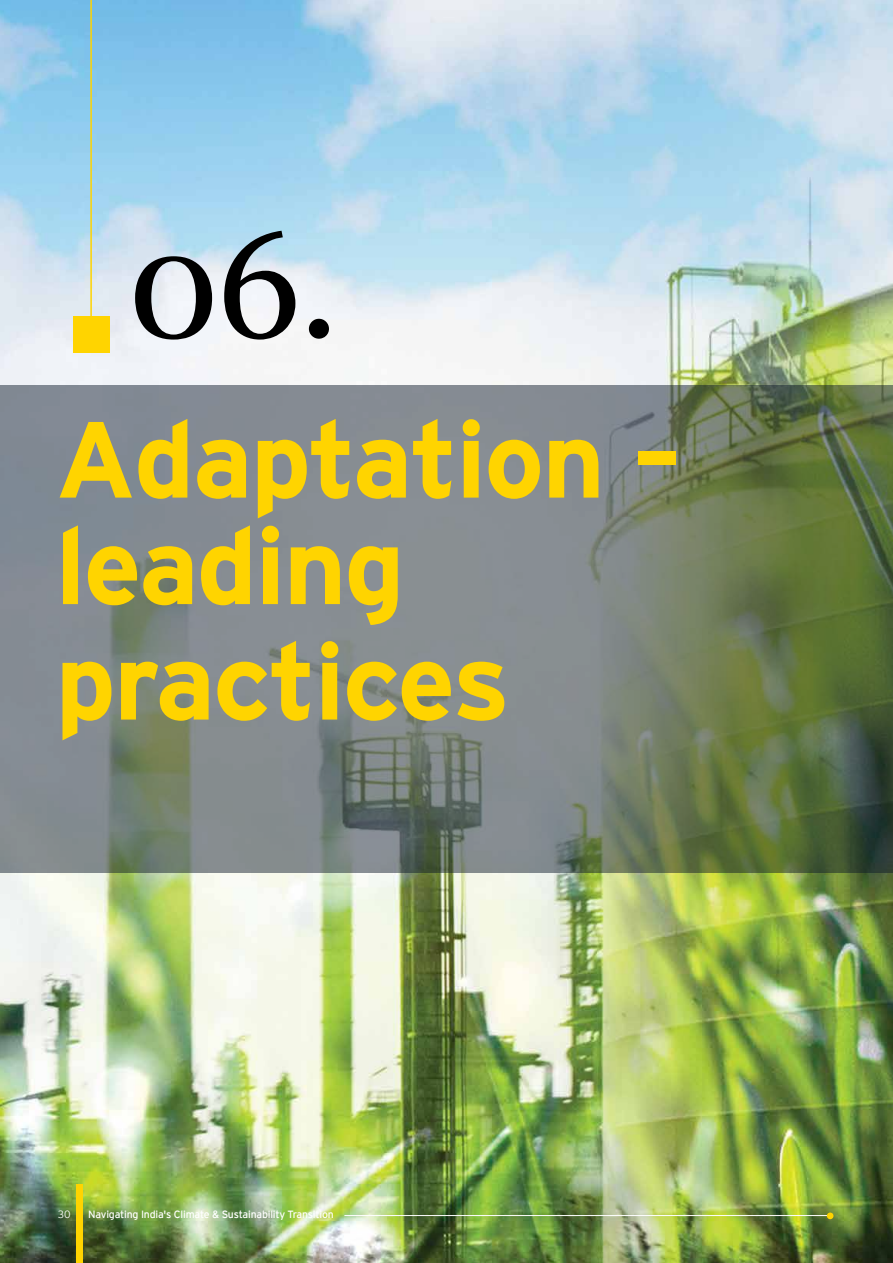
<style>
.page{position:relative;width:893px;height:1263px;background:#fff}
.page>*{position:absolute;margin:0;border:0;box-sizing:border-box;transform-origin:0 0}
.t1{font:150px "Georgia";color:#000}
.t2{font:700 108px/106.5px "EY Interstate";letter-spacing:-.02em;color:#ffd400}
.t3{font:10.5px "EY Interstate";letter-spacing:-.02em;color:#fff}
.t4{font:300 10.5px "EY Interstate";color:#fff}
</style>
<div class="page">
<img style="left:0;top:0;width:893px;height:1263px">
<hr style="left:344px;top:1215px;width:487px;height:1px;background:#fff">
<div style="left:827px;top:1212px;width:6px;height:7px;background:#ffd400;border-radius:50%"></div>
<div style="left:76px;top:1184px;width:7px;height:78px;background:#ffd400"></div>
<svg style="left:0;top:386px;width:893px;height:487px;fill:#838a90"></svg>
<hr style="left:90px;top:0;width:2px;height:334px;background:#ffd400">
<div style="left:74px;top:316px;width:36px;height:36px;background:#ffd400"></div>
<h1 class="t1" style="left:128px;top:195px;width:213px">06.</h1>
<h2 class="t2" style="left:55px;top:399px;width:628px">Adaptation – leading</h2>
<h2 class="t2" style="left:55px;top:621px;width:456px">practices</h2>
<p class="t4" style="left:58px;top:1207px;width:14px">30</p>
<p class="t3" style="left:88px;top:1207px;width:247px">Navigating India's Climate &amp; Sustainability Transition</p>
</div>
